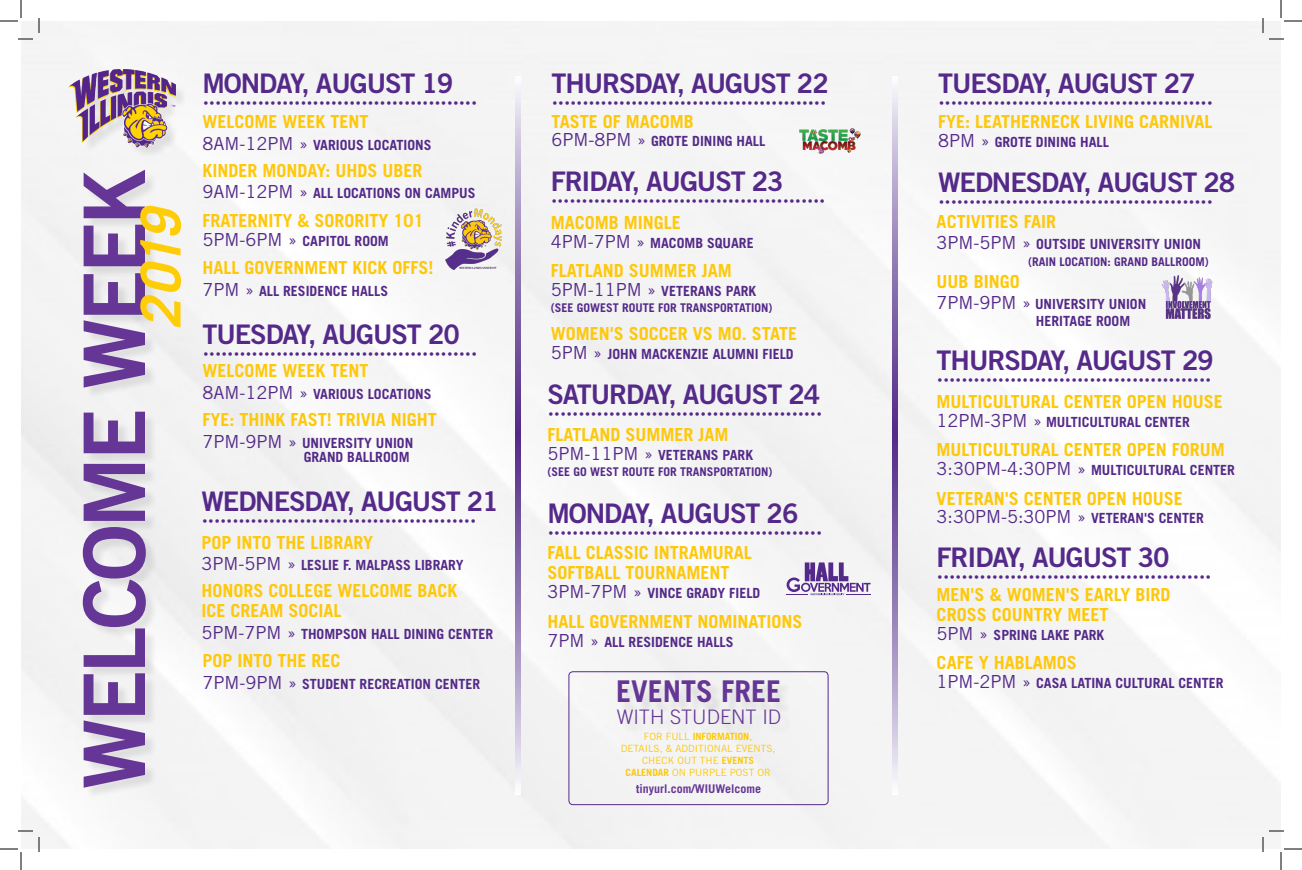
<style>
.page{position:relative;width:1302px;height:870px;background:#fff}
.page>*{position:absolute;margin:0;border:0;box-sizing:border-box;transform-origin:0 0}
.t1{font:85px "Trade Gothic Bold Two";letter-spacing:-.04em;color:#653695}
.t2{font:italic 700 55px "Trade Gothic";color:#fecd08}
.t3{font:700 30px "Trade Gothic";color:#653695}
.t4{font:27px "Trade Gothic Bold Two";letter-spacing:-.04em;color:#542989}
.t5{font:23px "Trade Gothic Bold Two";color:#542989}
.t6{font:300 20px "Trade Gothic";color:#653695}
.t7{font:700 18px "Trade Gothic";color:#fec80b}
.t8{font:700 14px "Trade Gothic";color:#542989}
.t9{font:700 12px "Trade Gothic";color:#542989}
.t10{font:700 12px "Trade Gothic";color:#653695}
.t11{font:10px "Trade Gothic";color:#fec80b}
.t12{font:700 10px "Trade Gothic";color:#fec80b}
.s1{font-weight:400;font-size:18px}
.s2{font-weight:400}
.s3{font-weight:700}
</style>
<div class="page">
<div style="left:21px;top:21px;width:1260px;height:828px;background:#f4f4f4"></div>
<div style="left:85px;top:172px;width:73px;height:628px;background:#231f20;opacity:.1"></div>
<svg style="left:515px;top:76px;width:5px;height:719px;background:#9c87bb"></svg>
<svg style="left:893px;top:76px;width:5px;height:719px;background:#9c87bb"></svg>
<div style="left:71px;top:71px;width:117px;height:88px;background:#231f20;opacity:.1"></div>
<img style="left:69px;top:70px;width:106px;height:77px">
<div style="left:620px;top:682px;width:172px;height:33px;background:#ebebeb"></div>
<div style="left:619px;top:711px;width:174px;height:25px;background:#f0f0f0"></div>
<div style="left:568px;top:671px;width:261px;height:134px;border:1px solid #542989;border-radius:4px"></div>
<img style="left:794px;top:121px;width:77px;height:43px">
<img style="left:1162px;top:272px;width:52px;height:51px">
<svg style="left:787px;top:562px;width:84px;height:33px"></svg>
<img style="left:446px;top:208px;width:56px;height:62px">
<svg style="left:0;top:0;width:40px;height:40px"></svg>
<svg style="left:0;top:830px;width:40px;height:40px"></svg>
<svg style="left:1262px;top:0;width:40px;height:40px"></svg>
<svg style="left:1262px;top:830px;width:40px;height:40px"></svg>
<p class="t4" style="left:203px;top:67px;width:252px">MONDAY, AUGUST 19</p>
<p class="t5" style="left:203px;top:87px;width:277px">·············································</p>
<p class="t7" style="left:203px;top:111px;width:168px">WELCOME WEEK TENT</p>
<p class="t8" style="left:203px;top:136px;width:231px"><span class="s1">8AM-12PM »</span> VARIOUS LOCATIONS</p>
<h1 class="t1" style="left:62px;top:789px;width:623px;rotate:-90deg">WELCOME WEEK</h1>
<p class="t7" style="left:203px;top:159px;width:222px">KINDER MONDAY: UHDS UBER</p>
<p class="t8" style="left:203px;top:185px;width:275px"><span class="s1">9AM-12PM »</span> ALL LOCATIONS ON CAMPUS</p>
<p class="t7" style="left:203px;top:209px;width:223px">FRATERNITY &amp; SORORITY 101</p>
<p class="t8" style="left:203px;top:232px;width:188px"><span class="s1">5PM-6PM »</span> CAPITOL ROOM</p>
<p class="t7" style="left:203px;top:256px;width:233px">HALL GOVERNMENT KICK OFFS!</p>
<p class="t8" style="left:203px;top:282px;width:187px"><span class="s1">7PM »</span> ALL RESIDENCE HALLS</p>
<p class="t2" style="left:127px;top:330px;width:127px;rotate:-90deg">2019</p>
<p class="t4" style="left:203px;top:317px;width:259px">TUESDAY, AUGUST 20</p>
<p class="t5" style="left:203px;top:337px;width:277px">·············································</p>
<p class="t7" style="left:203px;top:360px;width:168px">WELCOME WEEK TENT</p>
<p class="t8" style="left:203px;top:385px;width:231px"><span class="s1">8AM-12PM »</span> VARIOUS LOCATIONS</p>
<p class="t7" style="left:203px;top:409px;width:236px">FYE: THINK FAST! TRIVIA NIGHT</p>
<p class="t8" style="left:203px;top:434px;width:212px"><span class="s1">7PM-9PM »</span> UNIVERSITY UNION</p>
<p class="t8" style="left:304px;top:448px;width:107px">GRAND BALLROOM</p>
<p class="t4" style="left:202px;top:485px;width:299px">WEDNESDAY, AUGUST 21</p>
<p class="t5" style="left:202px;top:505px;width:277px">·············································</p>
<p class="t7" style="left:202px;top:531px;width:173px">POP INTO THE LIBRARY</p>
<p class="t8" style="left:202px;top:557px;width:264px"><span class="s1">3PM-5PM »</span> LESLIE F. MALPASS LIBRARY</p>
<p class="t7" style="left:202px;top:580px;width:258px">HONORS COLLEGE WELCOME BACK</p>
<p class="t7" style="left:202px;top:600px;width:142px">ICE CREAM SOCIAL</p>
<p class="t8" style="left:202px;top:625px;width:293px"><span class="s1">5PM-7PM »</span> THOMPSON HALL DINING CENTER</p>
<p class="t7" style="left:203px;top:650px;width:140px">POP INTO THE REC</p>
<p class="t8" style="left:203px;top:675px;width:279px"><span class="s1">7PM-9PM »</span> STUDENT RECREATION CENTER</p>
<p class="t4" style="left:552px;top:66px;width:279px">THURSDAY, AUGUST 22</p>
<p class="t5" style="left:552px;top:86px;width:277px">·············································</p>
<p class="t7" style="left:552px;top:111px;width:144px">TASTE OF MACOMB</p>
<p class="t8" style="left:552px;top:133px;width:215px"><span class="s1">6PM-8PM »</span> GROTE DINING HALL</p>
<p class="t4" style="left:551px;top:165px;width:234px">FRIDAY, AUGUST 23</p>
<p class="t5" style="left:551px;top:185px;width:277px">·············································</p>
<p class="t7" style="left:551px;top:211px;width:132px">MACOMB MINGLE</p>
<p class="t8" style="left:551px;top:234px;width:204px"><span class="s1">4PM-7PM »</span> MACOMB SQUARE</p>
<p class="t7" style="left:551px;top:259px;width:183px">FLATLAND SUMMER JAM</p>
<p class="t8" style="left:551px;top:282px;width:207px"><span class="s1">5PM-11PM »</span> VETERANS PARK</p>
<p class="t9" style="left:551px;top:300px;width:223px">(SEE GOWEST ROUTE FOR TRANSPORTATION)</p>
<p class="t7" style="left:551px;top:322px;width:248px">WOMEN'S SOCCER VS MO. STATE</p>
<p class="t8" style="left:551px;top:345px;width:244px"><span class="s1">5PM »</span> JOHN MACKENZIE ALUMNI FIELD</p>
<p class="t4" style="left:548px;top:378px;width:274px">SATURDAY, AUGUST 24</p>
<p class="t5" style="left:548px;top:398px;width:277px">·············································</p>
<p class="t7" style="left:548px;top:424px;width:183px">FLATLAND SUMMER JAM</p>
<p class="t8" style="left:548px;top:447px;width:207px"><span class="s1">5PM-11PM »</span> VETERANS PARK</p>
<p class="t9" style="left:548px;top:465px;width:226px">(SEE GO WEST ROUTE FOR TRANSPORTATION)</p>
<p class="t4" style="left:548px;top:496px;width:252px">MONDAY, AUGUST 26</p>
<p class="t5" style="left:548px;top:516px;width:277px">·············································</p>
<p class="t7" style="left:548px;top:541px;width:206px">FALL CLASSIC INTRAMURAL</p>
<p class="t7" style="left:548px;top:561px;width:184px">SOFTBALL TOURNAMENT</p>
<p class="t8" style="left:548px;top:584px;width:214px"><span class="s1">3PM-7PM »</span> VINCE GRADY FIELD</p>
<p class="t7" style="left:548px;top:610px;width:257px">HALL GOVERNMENT NOMINATIONS</p>
<p class="t8" style="left:548px;top:633px;width:188px"><span class="s1">7PM »</span> ALL RESIDENCE HALLS</p>
<p class="t3" style="left:616px;top:673px;width:167px">EVENTS FREE</p>
<p class="t6" style="left:617px;top:705px;width:166px">WITH STUDENT ID</p>
<p class="t12" style="left:644px;top:730px;width:110px"><span class="s2">FOR FULL</span> INFORMATION<span class="s2">,</span></p>
<p class="t11" style="left:621px;top:742px;width:156px">DETAILS, &amp; ADDITIONAL EVENTS,</p>
<p class="t11" style="left:642px;top:754px;width:113px">CHECK OUT THE <span class="s3">EVENTS</span></p>
<p class="t11" style="left:626px;top:766px;width:147px"><span class="s3">CALENDAR</span> ON PURPLE POST OR</p>
<p class="t10" style="left:636px;top:782px;width:127px">tinyurl.com/WIUWelcome</p>
<p class="t4" style="left:938px;top:67px;width:259px">TUESDAY, AUGUST 27</p>
<p class="t5" style="left:938px;top:87px;width:277px">·············································</p>
<p class="t7" style="left:938px;top:111px;width:276px">FYE: LEATHERNECK LIVING CARNIVAL</p>
<p class="t8" style="left:938px;top:134px;width:172px"><span class="s1">8PM »</span> GROTE DINING HALL</p>
<p class="t4" style="left:938px;top:165px;width:299px">WEDNESDAY, AUGUST 28</p>
<p class="t5" style="left:938px;top:185px;width:277px">·············································</p>
<p class="t7" style="left:937px;top:210px;width:121px">ACTIVITIES FAIR</p>
<p class="t8" style="left:937px;top:236px;width:266px"><span class="s1">3PM-5PM »</span> OUTSIDE UNIVERSITY UNION</p>
<p class="t9" style="left:1028px;top:254px;width:182px">(RAIN LOCATION: GRAND BALLROOM)</p>
<p class="t7" style="left:937px;top:270px;width:85px">UUB BINGO</p>
<p class="t8" style="left:937px;top:296px;width:211px"><span class="s1">7PM-9PM »</span> UNIVERSITY UNION</p>
<p class="t8" style="left:1036px;top:312px;width:96px">HERITAGE ROOM</p>
<p class="t4" style="left:937px;top:344px;width:279px">THURSDAY, AUGUST 29</p>
<p class="t5" style="left:937px;top:364px;width:277px">·············································</p>
<p class="t7" style="left:937px;top:390px;width:288px">MULTICULTURAL CENTER OPEN HOUSE</p>
<p class="t8" style="left:937px;top:413px;width:255px"><span class="s1">12PM-3PM »</span> MULTICULTURAL CENTER</p>
<p class="t7" style="left:937px;top:439px;width:290px">MULTICULTURAL CENTER OPEN FORUM</p>
<p class="t8" style="left:937px;top:462px;width:300px"><span class="s1">3:30PM-4:30PM »</span> MULTICULTURAL CENTER</p>
<p class="t7" style="left:937px;top:487px;width:248px">VETERAN'S CENTER OPEN HOUSE</p>
<p class="t8" style="left:937px;top:509px;width:269px"><span class="s1">3:30PM-5:30PM »</span> VETERAN'S CENTER</p>
<p class="t4" style="left:937px;top:540px;width:234px">FRIDAY, AUGUST 30</p>
<p class="t5" style="left:937px;top:560px;width:277px">·············································</p>
<p class="t7" style="left:937px;top:583px;width:235px">MEN'S &amp; WOMEN'S EARLY BIRD</p>
<p class="t7" style="left:937px;top:603px;width:173px">CROSS COUNTRY MEET</p>
<p class="t8" style="left:937px;top:626px;width:169px"><span class="s1">5PM »</span> SPRING LAKE PARK</p>
<p class="t7" style="left:937px;top:651px;width:142px">CAFE Y HABLAMOS</p>
<p class="t8" style="left:937px;top:674px;width:288px"><span class="s1">1PM-2PM »</span> CASA LATINA CULTURAL CENTER</p>
</div>
